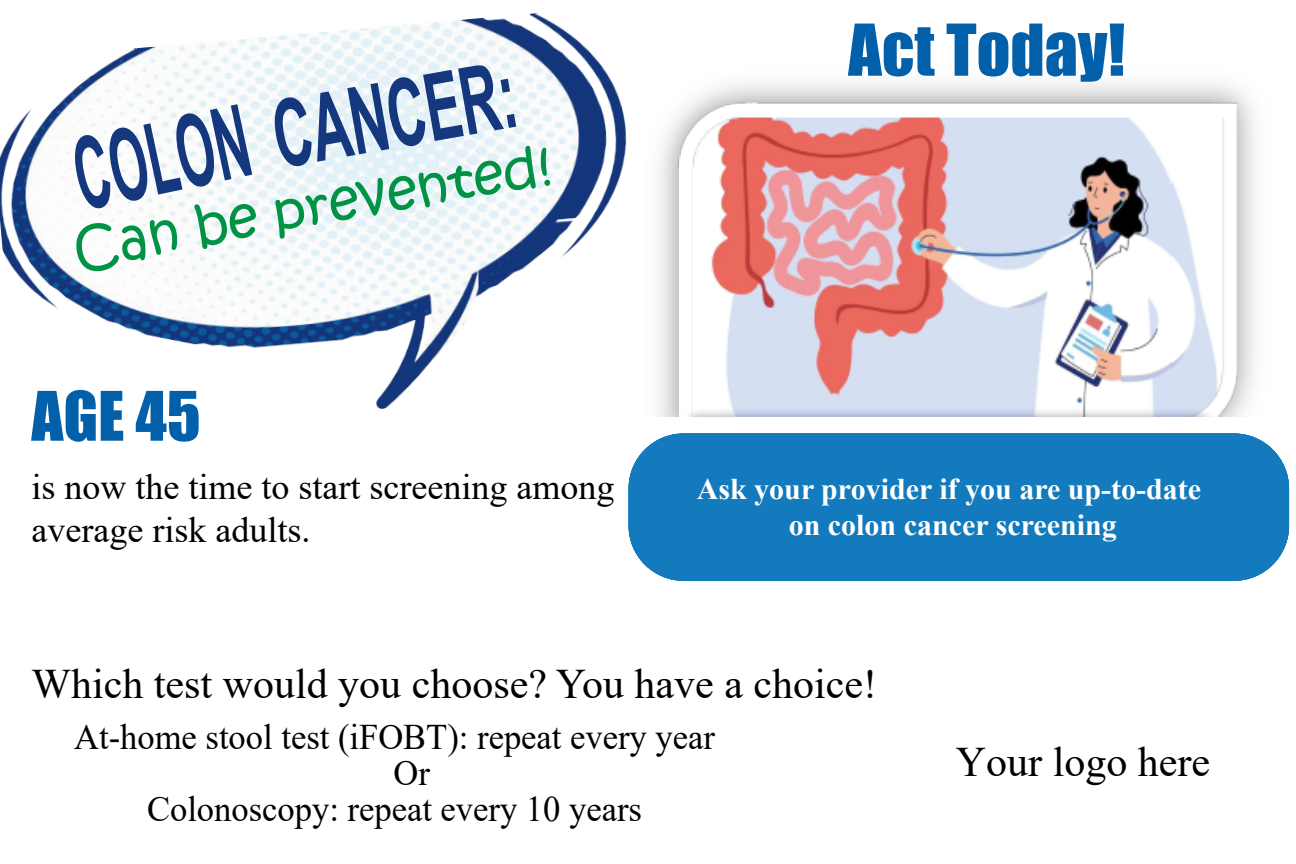
<style>
.page{position:relative;width:1296px;height:864px;background:#fff}
.page>*{position:absolute;margin:0;border:0;box-sizing:border-box;transform-origin:0 0}
.t1{font:700 100.5px "Arial Narrow";color:#14377d;scale:.6 1}
.t2{font:700 93.9px "Arial Narrow";color:#14377d;scale:.7 1}
.t3{font:66px "Impact";color:#0260aa}
.t4{font:63px "Impact";color:#0260aa}
.t5{font:54px "Kristen ITC";color:#009245}
.t6{font:42px "Times New Roman";color:#000}
.t7{font:36px "Times New Roman";color:#000;scale:.96 1}
.t8{font:36px/43.2px "Times New Roman";color:#000}
.t9{font:700 30px/36px "Times New Roman";color:#fff;text-align:center}
</style>
<div class="page">
<img style="left:0;top:13px;width:627px;height:396px">
<img style="left:659px;top:83px;width:596px;height:334px">
<div style="left:629px;top:433px;width:660px;height:148px;background:#137bbd;border-radius:55px"></div>
<h2 class="t2" style="left:261px;top:66px;width:353px;rotate:-10deg">CANCER:</h2>
<h1 class="t1" style="left:59px;top:102px;width:298px;rotate:-12deg">COLON</h1>
<h3 class="t5" style="left:67px;top:214px;width:486px;rotate:-10deg">Can be prevented!</h3>
<h3 class="t4" style="left:31px;top:367px;width:171px">AGE 45</h3>
<p class="t8" style="left:31px;top:464px;width:584px">is now the time to start screening among average risk adults.</p>
<h3 class="t3" style="left:848px;top:-1px;width:279px">Act Today!</h3>
<p class="t9" style="left:697px;top:470px;width:506px">Ask your provider if you are up-to-date on colon cancer screening</p>
<p class="t6" style="left:31px;top:654px;width:847px">Which test would you choose? You have a choice!</p>
<p class="t7" style="left:74px;top:712px;width:669px">At-home stool test (iFOBT): repeat every year</p>
<p class="t7" style="left:394px;top:748px;width:39px">Or</p>
<p class="t7" style="left:147px;top:784px;width:517px">Colonoscopy: repeat every 10 years</p>
<p class="t6" style="left:956px;top:733px;width:256px">Your logo here</p>
</div>
